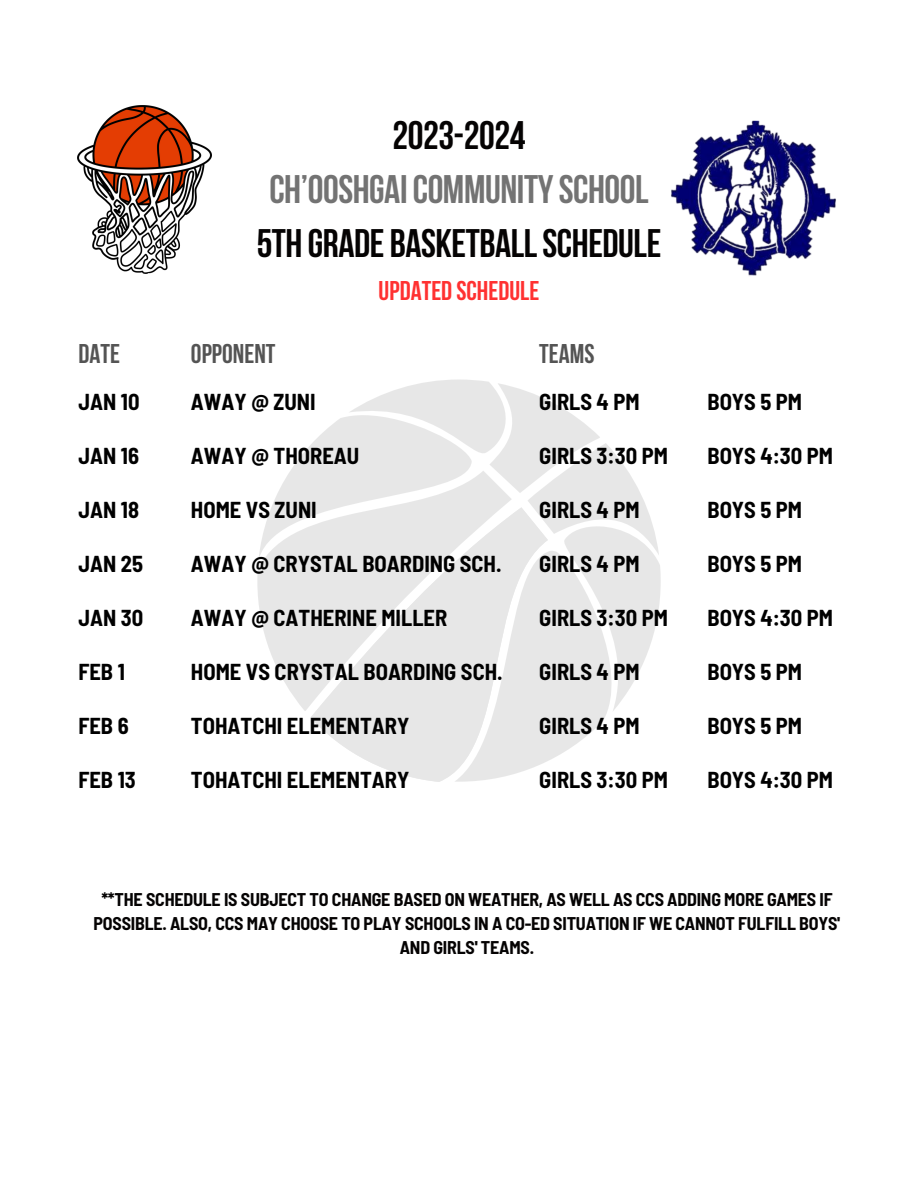
<style>
.page{position:relative;width:918px;height:1188px;background:#fff}
.page>*{position:absolute;margin:0;border:0;box-sizing:border-box;transform-origin:0 0}
.t1{font:700 39.75px "Bebas Neue";letter-spacing:-.01em;color:#050303}
.t2{font:700 39.75px "Bebas Neue";letter-spacing:-.01em;color:#737373}
.t3{font:700 27px "Bebas Neue";color:#545454}
.t4{font:700 27px "Bebas Neue";color:#ff3131}
.t5{font:700 semi-condensed 22.5px "Barlow";color:#000}
.t6{font:700 semi-condensed 18px/23.7px "Barlow";letter-spacing:-.01em;color:#050303;text-align:center}
</style>
<div class="page">
<img style="left:671px;top:120px;width:165px;height:156px">
<img style="left:78px;top:106px;width:133px;height:167px">
<svg style="left:259px;top:380px;width:402px;height:381px"></svg>
<svg style="left:311px;top:507px;width:237px;height:275px;background:#eaeaea"></svg>
<p class="t1" style="left:393px;top:119px;width:134px">2023-2024</p>
<p class="t2" style="left:269px;top:173px;width:381px">CH’OOSHGAICOMMUNITYSCHOOL</p>
<p class="t1" style="left:257px;top:227px;width:406px">5TH GRADE BASKETBALLSCHEDULE</p>
<p class="t4" style="left:379px;top:279px;width:162px">UPDATED SCHEDULE</p>
<p class="t3" style="left:78px;top:343px;width:43px">DATE</p>
<p class="t3" style="left:191px;top:343px;width:86px">OPPONENT</p>
<p class="t3" style="left:539px;top:343px;width:57px">TEAMS</p>
<p class="t5" style="left:191px;top:387px;width:126px">AWAY @ ZUNI</p>
<p class="t5" style="left:191px;top:441px;width:170px">AWAY @ THOREAU</p>
<p class="t5" style="left:191px;top:495px;width:127px">HOME VS ZUNI</p>
<p class="t5" style="left:191px;top:549px;width:312px">AWAY @ CRYSTAL BOARDING SCH.</p>
<p class="t5" style="left:191px;top:603px;width:258px">AWAY @ CATHERINE MILLER</p>
<p class="t5" style="left:191px;top:657px;width:313px">HOME VS CRYSTAL BOARDING SCH.</p>
<p class="t5" style="left:191px;top:711px;width:220px">TOHATCHI ELEMENTARY</p>
<p class="t5" style="left:191px;top:765px;width:220px">TOHATCHI ELEMENTARY</p>
<p class="t5" style="left:78px;top:387px;width:63px">JAN 10</p>
<p class="t5" style="left:78px;top:441px;width:62px">JAN 16</p>
<p class="t5" style="left:78px;top:495px;width:62px">JAN 18</p>
<p class="t5" style="left:78px;top:549px;width:66px">JAN 25</p>
<p class="t5" style="left:78px;top:603px;width:66px">JAN 30</p>
<p class="t5" style="left:78px;top:657px;width:48px">FEB 1</p>
<p class="t5" style="left:78px;top:711px;width:52px">FEB 6</p>
<p class="t5" style="left:78px;top:765px;width:59px">FEB 13</p>
<p class="t5" style="left:539px;top:387px;width:102px">GIRLS 4 PM</p>
<p class="t5" style="left:539px;top:441px;width:130px">GIRLS 3:30 PM</p>
<p class="t5" style="left:539px;top:495px;width:102px">GIRLS 4 PM</p>
<p class="t5" style="left:539px;top:549px;width:102px">GIRLS 4 PM</p>
<p class="t5" style="left:539px;top:603px;width:130px">GIRLS 3:30 PM</p>
<p class="t5" style="left:539px;top:657px;width:102px">GIRLS 4 PM</p>
<p class="t5" style="left:539px;top:711px;width:102px">GIRLS 4 PM</p>
<p class="t5" style="left:539px;top:765px;width:130px">GIRLS 3:30 PM</p>
<p class="t5" style="left:707px;top:387px;width:96px">BOYS 5 PM</p>
<p class="t5" style="left:707px;top:441px;width:127px">BOYS 4:30 PM</p>
<p class="t5" style="left:707px;top:495px;width:96px">BOYS 5 PM</p>
<p class="t5" style="left:707px;top:549px;width:96px">BOYS 5 PM</p>
<p class="t5" style="left:707px;top:603px;width:127px">BOYS 4:30 PM</p>
<p class="t5" style="left:707px;top:657px;width:96px">BOYS 5 PM</p>
<p class="t5" style="left:707px;top:711px;width:96px">BOYS 5 PM</p>
<p class="t5" style="left:707px;top:765px;width:127px">BOYS 4:30 PM</p>
<p class="t6" style="left:94px;top:887px;width:748px">**THE SCHEDULE IS SUBJECT TO CHANGE BASED ON WEATHER, AS WELL AS CCS ADDING MORE GAMES IF<br>POSSIBLE. ALSO, CCS MAY CHOOSE TO PLAY SCHOOLS IN A CO-ED SITUATION IF WE CANNOT FULFILL BOYS'<br>AND GIRLS' TEAMS.</p>
</div>
